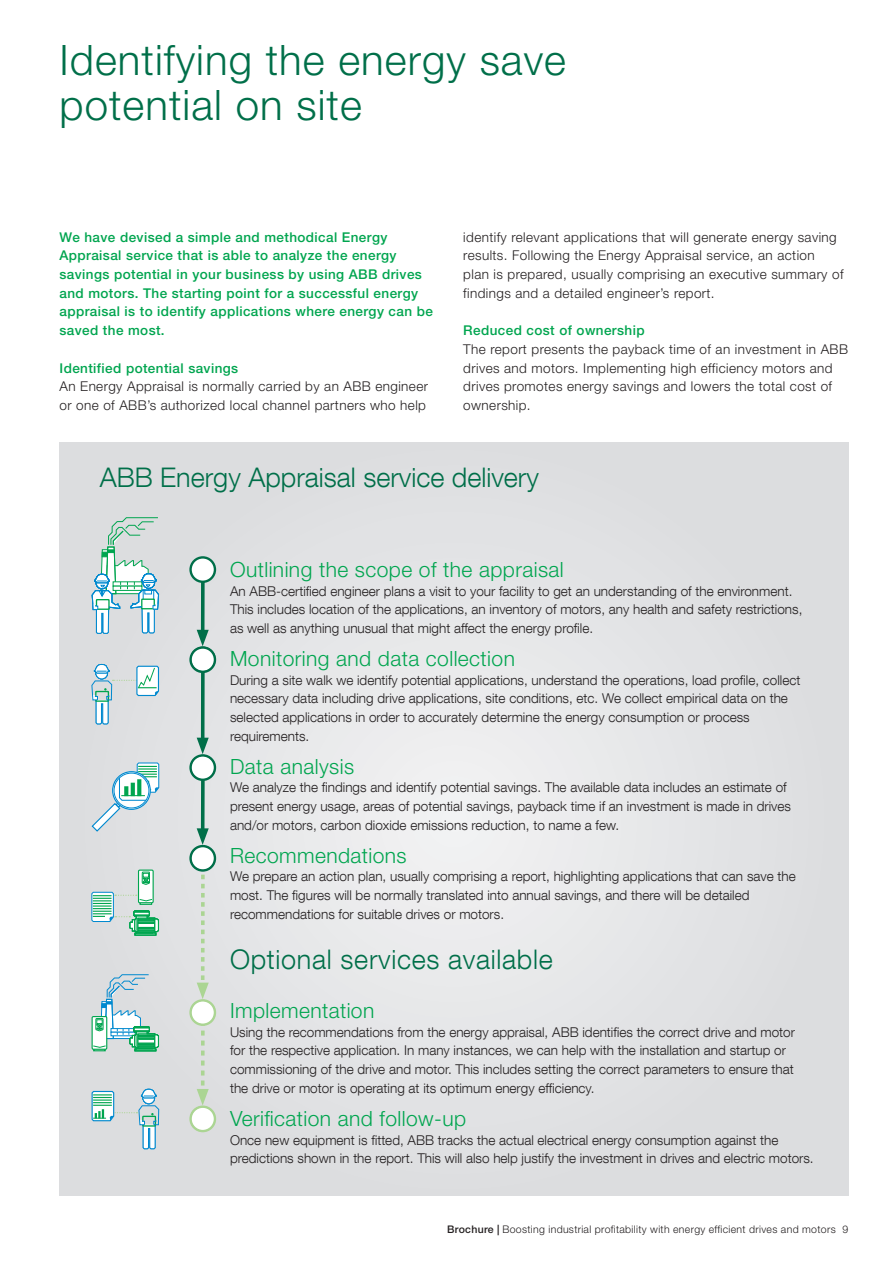
<style>
.page{position:relative;width:893px;height:1263px;background:#fff}
.page>*{position:absolute;margin:0;border:0;box-sizing:border-box;transform-origin:0 0}
.t1{font:300 42px/45.5px "Helvetica Neue LT Std";letter-spacing:.025em;color:#006f49}
.t2{font:300 27px "Helvetica Neue LT Com";color:#006f49}
.t3{font:300 27px "Helvetica Neue LT Com";letter-spacing:.025em;color:#006f49}
.t4{font:300 21px "Helvetica Neue LT Std";letter-spacing:.02em;color:#00a54f}
.t5{font:300 13.5px/18.6px "Helvetica Neue LT Com";color:#231f20}
.t6{font:300 13.5px/18.8px "Helvetica Neue LT Std";letter-spacing:.03em;color:#231f20}
.t7{font:500 13.5px/18.8px "Helvetica Neue LT Pro";letter-spacing:.03em;color:#00a54f}
.t8{font:300 10.5px "Helvetica Neue LT Std";letter-spacing:.03em;color:#231f20}
.s1{font-weight:500}
.s2{font-family:"Helvetica Neue LT Pro";font-weight:500}
</style>
<div class="page">
<div style="left:60px;top:442px;width:788px;height:754px;background:#e1e2e4"></div>
<svg style="left:197px;top:1025px;width:12px;height:80px"></svg>
<svg style="left:197px;top:875px;width:12px;height:124px"></svg>
<svg style="left:201px;top:781px;width:4px;height:47px"></svg>
<svg style="left:197px;top:828px;width:12px;height:17px"></svg>
<svg style="left:201px;top:673px;width:4px;height:65px"></svg>
<svg style="left:197px;top:738px;width:12px;height:16px"></svg>
<svg style="left:201px;top:583px;width:4px;height:47px"></svg>
<svg style="left:197px;top:630px;width:12px;height:16px"></svg>
<svg style="left:190px;top:646px;width:26px;height:26px"></svg>
<div style="left:189px;top:646px;width:27px;height:27px;border:2px solid #006f49;border-radius:50%"></div>
<svg style="left:190px;top:755px;width:26px;height:25px"></svg>
<div style="left:189px;top:754px;width:27px;height:27px;border:2px solid #006f49;border-radius:50%"></div>
<svg style="left:190px;top:1000px;width:26px;height:25px"></svg>
<div style="left:189px;top:999px;width:27px;height:27px;border:2px solid #abd593;border-radius:50%"></div>
<svg style="left:190px;top:1106px;width:26px;height:26px"></svg>
<div style="left:189px;top:1105px;width:27px;height:27px;border:2px solid #abd593;border-radius:50%"></div>
<svg style="left:190px;top:845px;width:26px;height:26px"></svg>
<div style="left:189px;top:845px;width:27px;height:27px;border:2px solid #006f49;border-radius:50%"></div>
<svg style="left:191px;top:557px;width:24px;height:25px"></svg>
<div style="left:189px;top:556px;width:27px;height:27px;border:2px solid #006f49;border-radius:50%"></div>
<svg style="left:91px;top:762px;width:69px;height:70px"></svg>
<svg style="left:124px;top:786px;width:4px;height:10px"></svg>
<svg style="left:131px;top:783px;width:4px;height:13px"></svg>
<svg style="left:137px;top:779px;width:4px;height:17px"></svg>
<div style="left:114px;top:773px;width:35px;height:35px;border:1px solid #0089cf;border-radius:50%"></div>
<svg style="left:91px;top:517px;width:69px;height:117px"></svg>
<div style="left:139px;top:870px;width:14px;height:33px;background:#fff"></div>
<div style="left:138px;top:869px;width:16px;height:34px;border:1px solid #00a54f"></div>
<svg style="left:142px;top:871px;width:8px;height:14px"></svg>
<svg style="left:91px;top:892px;width:69px;height:44px"></svg>
<div style="left:92px;top:1016px;width:15px;height:34px;border:1px solid #00a54f"></div>
<svg style="left:93px;top:974px;width:67px;height:78px"></svg>
<svg style="left:91px;top:1088px;width:68px;height:61px"></svg>
<svg style="left:91px;top:664px;width:69px;height:60px"></svg>
<h1 class="t1" style="left:60px;top:36px;width:508px">Identifying the energy save potential on site</h1>
<p class="t7" style="left:60px;top:227px;width:375px">We have devised a simple and methodical Energy Appraisal service that is able to analyze the energy savings potential in your business by using ABB drives and motors. The starting point for a successful energy appraisal is to identify applications where energy can be saved the most.</p>
<p class="t7" style="left:60px;top:358px;width:180px">Identified potential savings</p>
<p class="t6" style="left:60px;top:377px;width:370px">An Energy Appraisal is normally carried by an ABB engineer or one of ABB’s authorized local channel partners who help</p>
<p class="t6" style="left:463px;top:227px;width:382px">identify relevant applications that will generate energy saving results. Following the Energy Appraisal service, an action plan is prepared, usually comprising an executive summary of findings and a detailed engineer’s report.</p>
<p class="t7" style="left:463px;top:321px;width:183px">Reduced cost of ownership</p>
<p class="t6" style="left:463px;top:339px;width:386px">The report presents the payback time of an investment in ABB drives and motors. Implementing high efficiency motors and drives promotes energy savings and lowers the total cost of ownership.</p>
<h2 class="t2" style="left:100px;top:461px;width:441px">ABB Energy Appraisal service delivery</h2>
<h3 class="t4" style="left:230px;top:557px;width:335px">Outlining the scope of the appraisal</h3>
<p class="t5" style="left:230px;top:581px;width:574px">An ABB-certified engineer plans a visit to your facility to get an understanding of the environment.<br>This includes location of the applications, an inventory of motors, any health and safety restrictions, as well as anything unusual that might affect the energy profile.</p>
<h3 class="t4" style="left:230px;top:646px;width:286px">Monitoring and data collection</h3>
<p class="t5" style="left:230px;top:670px;width:572px">During a site walk we identify potential applications, understand the operations, load profile, collect necessary data including drive applications, site conditions, etc. We collect empirical data on the selected applications in order to accurately determine the energy consumption or process requirements.</p>
<h3 class="t4" style="left:230px;top:753px;width:126px">Data analysis</h3>
<p class="t5" style="left:230px;top:778px;width:562px">We analyze the findings and identify potential savings. The available data includes an estimate of present energy usage, areas of potential savings, payback time if an investment is made in drives and/or motors, carbon dioxide emissions reduction, to name a few.</p>
<h3 class="t4" style="left:230px;top:842px;width:178px">Recommendations</h3>
<p class="t5" style="left:230px;top:867px;width:567px">We prepare an action plan, usually comprising a report, highlighting applications that can save the most. The figures will be normally translated into annual savings, and there will be detailed recommendations for suitable drives or motors.</p>
<h2 class="t3" style="left:230px;top:943px;width:324px">Optional services available</h2>
<h3 class="t4" style="left:230px;top:998px;width:146px">Implementation</h3>
<p class="t5" style="left:230px;top:1022px;width:566px">Using the recommendations from the energy appraisal, ABB identifies the correct drive and motor for the respective application. In many instances, we can help with the installation and startup or commissioning of the drive and motor. This includes setting the correct parameters to ensure that the drive or motor is operating at its optimum energy efficiency.</p>
<h3 class="t4" style="left:230px;top:1105px;width:238px">Verification and follow-up</h3>
<p class="t5" style="left:230px;top:1130px;width:585px">Once new equipment is fitted, ABB tracks the actual electrical energy consumption against the predictions shown in the report. This will also help justify the investment in drives and electric motors.</p>
<p class="t8" style="left:447px;top:1223px;width:403px"><span class="s1">Brochure</span> <span class="s2">|</span> Boosting industrial profitability with energy efficient drives and motors 9</p>
</div>
